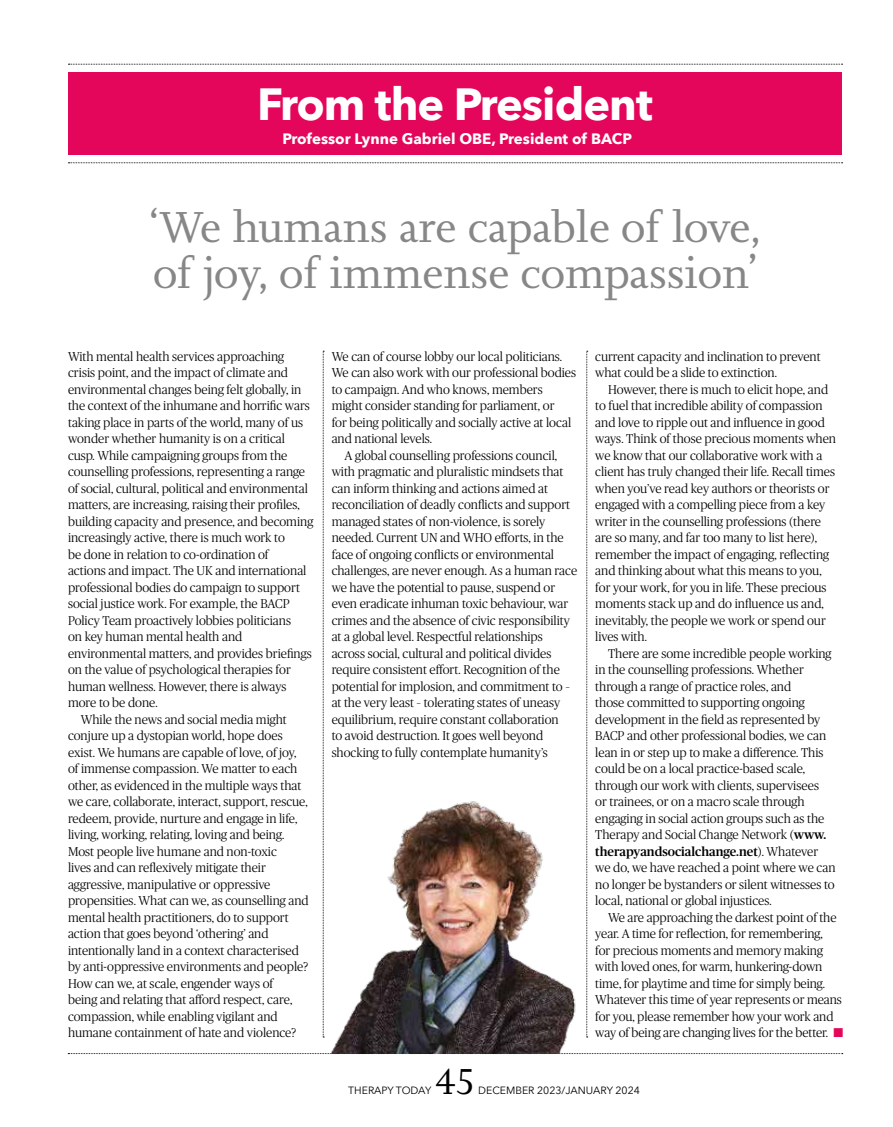
<style>
.page{position:relative;width:893px;height:1127px;background:#fff}
.page>*{position:absolute;margin:0;border:0;box-sizing:border-box;transform-origin:0 0}
.t1{font:45px/46.5px "Joanna Nova";letter-spacing:-.015em;color:#878787}
.t2{font:700 45px "Avenir Next";letter-spacing:-.02em;color:#fff}
.t3{font:37.5px "Joanna Nova";color:#000}
.t4{font:700 15px "Avenir Next";color:#fff}
.t5{font:300 12.75px/16.5px "Publico";color:#000}
.t6{font:10.5px "Avenir Next";color:#000}
.s1{font-weight:500}
.s2{color:#e3065a}
</style>
<div class="page">
<svg style="left:586px;top:351px;width:2px;height:686px"></svg>
<svg style="left:323px;top:351px;width:1px;height:442px"></svg>
<svg style="left:68px;top:1053px;width:775px;height:1px"></svg>
<div style="left:68px;top:72px;width:774px;height:83px;background:#e3065a"></div>
<svg style="left:68px;top:162px;width:775px;height:1px"></svg>
<svg style="left:68px;top:64px;width:775px;height:1px"></svg>
<img style="left:307px;top:793px;width:277px;height:261px">
<h1 class="t2" style="left:257px;top:65px;width:397px">From the President</h1>
<p class="t4" style="left:282px;top:126px;width:351px">Professor Lynne Gabriel OBE, President of BACP</p>
<h1 class="t1" style="left:149px;top:203px;width:613px">‘We humans are capable of love, of joy, of immense compassion’</h1>
<p class="t5" style="left:68px;top:347px;width:218px">With mental health services approaching</p>
<p class="t5" style="left:68px;top:364px;width:222px">crisis point, and the impact of climate and</p>
<p class="t5" style="left:68px;top:380px;width:235px">environmental changes being felt globally, in</p>
<p class="t5" style="left:68px;top:397px;width:243px">the context of the inhumane and horrific wars</p>
<p class="t5" style="left:68px;top:413px;width:237px">taking place in parts of the world, many of us</p>
<p class="t5" style="left:68px;top:430px;width:219px">wonder whether humanity is on a critical</p>
<p class="t5" style="left:68px;top:446px;width:221px">cusp. While campaigning groups from the</p>
<p class="t5" style="left:68px;top:463px;width:239px">counselling professions, representing a range</p>
<p class="t5" style="left:68px;top:479px;width:241px">of social, cultural, political and environmental</p>
<p class="t5" style="left:68px;top:496px;width:233px">matters, are increasing, raising their profiles,</p>
<p class="t5" style="left:68px;top:512px;width:247px">building capacity and presence, and becoming</p>
<p class="t5" style="left:68px;top:529px;width:218px">increasingly active, there is much work to</p>
<p class="t5" style="left:68px;top:545px;width:202px">be done in relation to co-ordination of</p>
<p class="t5" style="left:68px;top:562px;width:240px">actions and impact. The UK and international</p>
<p class="t5" style="left:68px;top:578px;width:233px">professional bodies do campaign to support</p>
<p class="t5" style="left:68px;top:595px;width:223px">social justice work. For example, the BACP</p>
<p class="t5" style="left:68px;top:611px;width:225px">Policy Team proactively lobbies politicians</p>
<p class="t5" style="left:68px;top:628px;width:176px">on key human mental health and</p>
<p class="t5" style="left:68px;top:644px;width:245px">environmental matters, and provides briefings</p>
<p class="t5" style="left:68px;top:661px;width:224px">on the value of psychological therapies for</p>
<p class="t5" style="left:68px;top:677px;width:220px">human wellness. However, there is always</p>
<p class="t5" style="left:68px;top:694px;width:91px">more to be done.</p>
<p class="t5" style="left:81px;top:710px;width:208px">While the news and social media might</p>
<p class="t5" style="left:68px;top:727px;width:216px">conjure up a dystopian world, hope does</p>
<p class="t5" style="left:68px;top:743px;width:230px">exist. We humans are capable of love, of joy,</p>
<p class="t5" style="left:68px;top:760px;width:231px">of immense compassion. We matter to each</p>
<p class="t5" style="left:68px;top:776px;width:235px">other, as evidenced in the multiple ways that</p>
<p class="t5" style="left:68px;top:793px;width:241px">we care, collaborate, interact, support, rescue,</p>
<p class="t5" style="left:68px;top:809px;width:231px">redeem, provide, nurture and engage in life,</p>
<p class="t5" style="left:68px;top:826px;width:218px">living, working, relating, loving and being.</p>
<p class="t5" style="left:68px;top:842px;width:210px">Most people live humane and non-toxic</p>
<p class="t5" style="left:68px;top:859px;width:199px">lives and can reflexively mitigate their</p>
<p class="t5" style="left:68px;top:875px;width:204px">aggressive, manipulative or oppressive</p>
<p class="t5" style="left:68px;top:892px;width:242px">propensities. What can we, as counselling and</p>
<p class="t5" style="left:68px;top:908px;width:222px">mental health practitioners, do to support</p>
<p class="t5" style="left:68px;top:925px;width:202px">action that goes beyond ‘othering’ and</p>
<p class="t5" style="left:68px;top:941px;width:232px">intentionally land in a context characterised</p>
<p class="t5" style="left:68px;top:958px;width:242px">by anti-oppressive environments and people?</p>
<p class="t5" style="left:68px;top:974px;width:207px">How can we, at scale, engender ways of</p>
<p class="t5" style="left:68px;top:991px;width:226px">being and relating that afford respect, care,</p>
<p class="t5" style="left:68px;top:1007px;width:211px">compassion, while enabling vigilant and</p>
<p class="t5" style="left:68px;top:1024px;width:230px">humane containment of hate and violence?</p>
<p class="t5" style="left:332px;top:347px;width:246px">We can of course lobby our local politicians.<br>We can also work with our professional bodies to campaign. And who knows, members might consider standing for parliament, or<br>for being politically and socially active at local and national levels.</p>
<p class="t5" style="left:332px;top:446px;width:247px;text-indent:13px">A global counselling professions council, with pragmatic and pluralistic mindsets that can inform thinking and actions aimed at reconciliation of deadly conflicts and support managed states of non-violence, is sorely needed. Current UN and WHO efforts, in the face of ongoing conflicts or environmental challenges, are never enough. As a human race we have the potential to pause, suspend or even eradicate inhuman toxic behaviour, war crimes and the absence of civic responsibility at a global level. Respectful relationships across social, cultural and political divides require consistent effort. Recognition of the potential for implosion, and commitment to – at the very least – tolerating states of uneasy equilibrium, require constant collaboration<br>to avoid destruction. It goes well beyond shocking to fully contemplate humanity’s</p>
<p class="t5" style="left:595px;top:347px;width:227px">current capacity and inclination to prevent what could be a slide to extinction.</p>
<p class="t5" style="left:595px;top:380px;width:242px;text-indent:13px">However, there is much to elicit hope, and to fuel that incredible ability of compassion and love to ripple out and influence in good ways. Think of those precious moments when we know that our collaborative work with a client has truly changed their life. Recall times when you’ve read key authors or theorists or engaged with a compelling piece from a key writer in the counselling professions (there are so many, and far too many to list here), remember the impact of engaging, reflecting and thinking about what this means to you, for your work, for you in life. These precious moments stack up and do influence us and, inevitably, the people we work or spend our lives with.</p>
<p class="t5" style="left:595px;top:644px;width:242px;text-indent:13px">There are some incredible people working in the counselling professions. Whether through a range of practice roles, and<br>those committed to supporting ongoing development in the field as represented by BACP and other professional bodies, we can lean in or step up to make a difference. This could be on a local practice-based scale, through our work with clients, supervisees<br>or trainees, or on a macro scale through engaging in social action groups such as the Therapy and Social Change Network (<span class="s1">www. therapyandsocialchange.net</span>). Whatever we do, we have reached a point where we can no longer be bystanders or silent witnesses to local, national or global injustices.</p>
<p class="t5" style="left:595px;top:908px;width:251px;text-indent:13px">We are approaching the darkest point of the year. A time for reflection, for remembering,<br>for precious moments and memory making with loved ones, for warm, hunkering-down time, for playtime and time for simply being.<br>Whatever this time of year represents or means for you, please remember how your work and way of being are changing lives for the better. <span class="s2">■</span></p>
<h2 class="t3" style="left:435px;top:1057px;width:41px">45</h2>
<p class="t6" style="left:348px;top:1081px;width:85px">THERAPY TODAY</p>
<p class="t6" style="left:478px;top:1081px;width:163px">DECEMBER 2023/JANUARY 2024</p>
</div>
